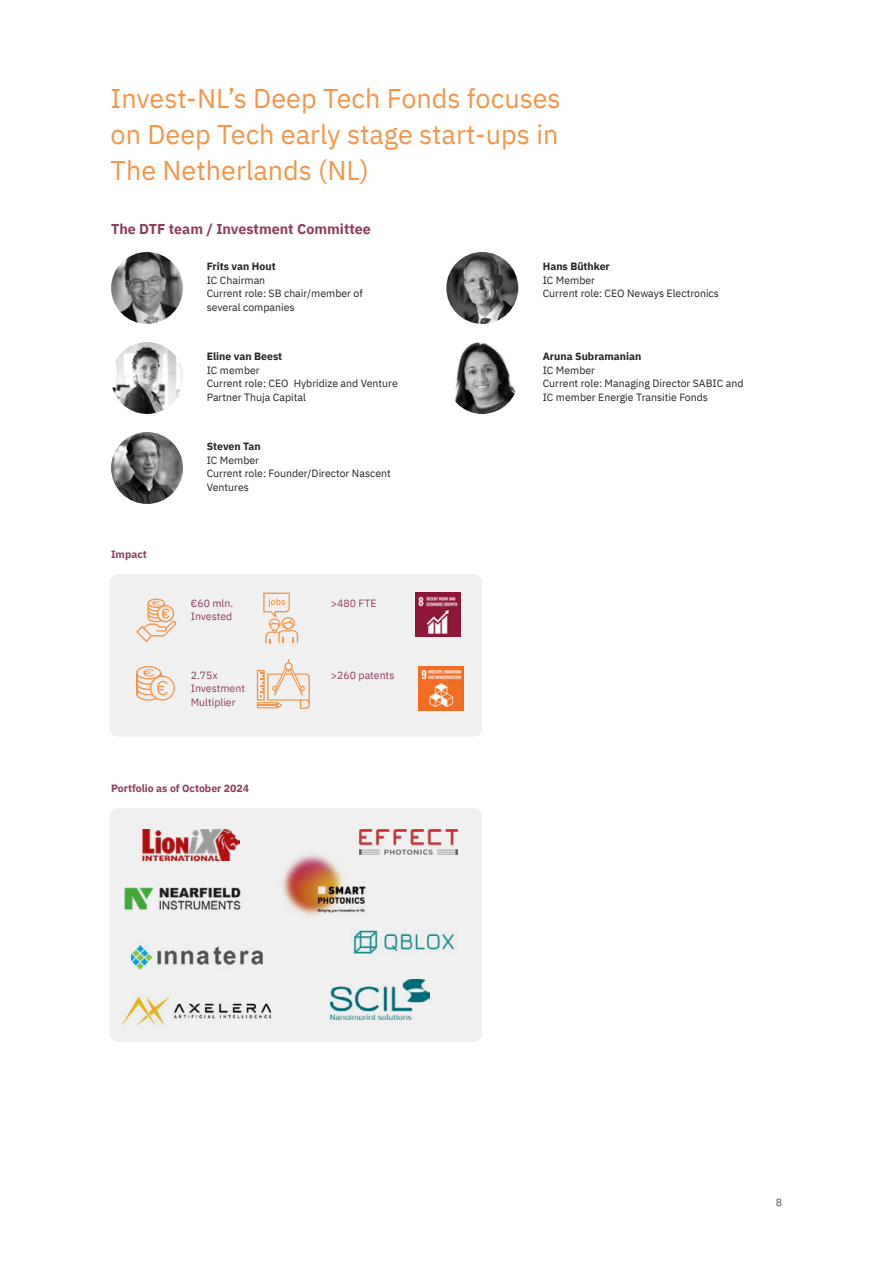
<style>
.page{position:relative;width:893px;height:1263px;background:#fff}
.page>*{position:absolute;margin:0;border:0;box-sizing:border-box;transform-origin:0 0}
.t1{font:27px/36px "IBM Plex Sans";color:#f4954a;text-align:justify}
.t2{font:700 14.25px "IBM Plex Sans";color:#913e55}
.t3{font:10.5px/13.5px "IBM Plex Sans";color:#1f2522}
.t4{font:700 10.5px "IBM Plex Sans";color:#1f2522}
.t5{font:10.5px/13.5px "IBM Plex Sans";color:#913e55}
.t6{font:700 10.5px "IBM Plex Sans";color:#913e55}
.t7{font:10.5px "IBM Plex Sans";color:#505653}
</style>
<div class="page">
<div style="left:110px;top:574px;width:372px;height:163px;background:#f0f0f0;border-radius:9px"></div>
<svg style="left:136px;top:598px;width:40px;height:44px"></svg>
<svg style="left:136px;top:666px;width:39px;height:35px"></svg>
<svg style="left:263px;top:593px;width:35px;height:50px"></svg>
<svg style="left:257px;top:659px;width:53px;height:50px"></svg>
<img style="left:111px;top:252px;width:72px;height:72px;border-radius:36px">
<img style="left:446px;top:252px;width:72px;height:72px;border-radius:36px">
<img style="left:111px;top:342px;width:72px;height:72px;border-radius:36px">
<img style="left:446px;top:342px;width:72px;height:72px;border-radius:36px">
<img style="left:111px;top:432px;width:72px;height:72px;border-radius:36px">
<div style="left:110px;top:808px;width:372px;height:234px;background:#f0f0f0;border-radius:9px"></div>
<img style="left:415px;top:593px;width:45px;height:44px">
<img style="left:418px;top:666px;width:45px;height:44px">
<img style="left:142px;top:829px;width:97px;height:31px">
<img style="left:360px;top:829px;width:98px;height:26px">
<img style="left:124px;top:887px;width:117px;height:23px">
<img style="left:282px;top:850px;width:92px;height:67px">
<img style="left:131px;top:945px;width:132px;height:25px">
<img style="left:353px;top:930px;width:102px;height:24px">
<img style="left:123px;top:996px;width:148px;height:29px">
<img style="left:330px;top:979px;width:100px;height:41px">
<h1 class="t1" style="left:111px;top:78px;width:452px">Invest-NL’s Deep Tech Fonds focuses on Deep Tech early stage start-ups in The Netherlands (NL)</h1>
<h2 class="t2" style="left:111px;top:218px;width:261px">The DTF team / Investment Committee</h2>
<p class="t4" style="left:207px;top:258px;width:70px">Frits van Hout</p>
<p class="t3" style="left:207px;top:272px;width:158px">IC Chairman<br>Current role: SB chair/member of several companies</p>
<p class="t4" style="left:207px;top:348px;width:77px">Eline van Beest</p>
<p class="t3" style="left:207px;top:362px;width:193px">IC member<br>Current role: CEO Hybridize and Venture<br>Partner Thuja Capital</p>
<p class="t4" style="left:207px;top:438px;width:56px">Steven Tan</p>
<p class="t3" style="left:207px;top:452px;width:186px">IC Member<br>Current role: Founder/Director Nascent<br>Ventures</p>
<p class="t6" style="left:111px;top:546px;width:37px">Impact</p>
<p class="t5" style="left:191px;top:595px;width:44px">€60 mln.<br>Invested</p>
<p class="t5" style="left:331px;top:595px;width:47px">&gt;480 FTE</p>
<p class="t5" style="left:191px;top:667px;width:56px">2.75x<br>Investment<br>Multiplier</p>
<p class="t5" style="left:331px;top:667px;width:65px">&gt;260 patents</p>
<p class="t6" style="left:111px;top:780px;width:140px">Portfolio as of October 2024</p>
<p class="t4" style="left:543px;top:258px;width:69px">Hans Büthker</p>
<p class="t3" style="left:543px;top:272px;width:178px">IC Member<br>Current role: CEO Neways Electronics</p>
<p class="t4" style="left:543px;top:348px;width:100px">Aruna Subramanian</p>
<p class="t3" style="left:543px;top:362px;width:202px">IC Member<br>Current role: Managing Director SABIC and<br>IC member Energie Transitie Fonds</p>
<p class="t7" style="left:776px;top:1194px;width:8px">8</p>
</div>
